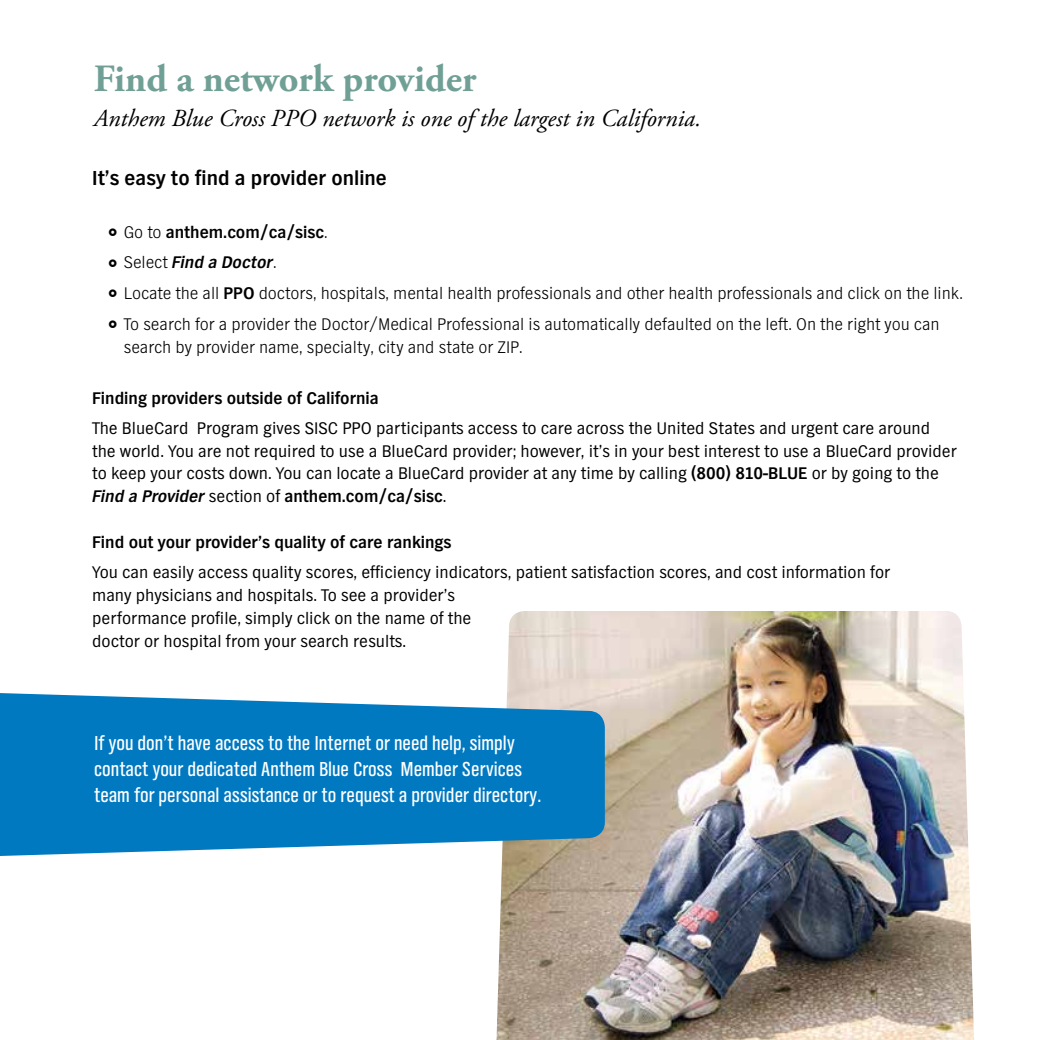
<style>
.page{position:relative;width:1040px;height:1040px;background:#fff}
.page>*{position:absolute;margin:0;border:0;box-sizing:border-box;transform-origin:0 0}
.t1{font:700 38.5px "Adobe Garamond Pro";color:#70a095}
.t2{font:italic 24.5px "Adobe Garamond Pro";color:#000}
.t3{font:21px/26.2px "TV Nord Cond EF";color:#fff}
.t4{font:700 21px "TV Nord EF";color:#000}
.t5{font:17.5px/22.8px "TV Nord EF";color:#000}
.t6{font:300 17.5px/30.6px "TV Nord EF";color:#000}
.t7{font:700 17.5px "TV Nord EF";color:#000}
.s1{font-weight:700}
.s2{font-weight:700;font-style:italic}
</style>
<div class="page">
<img style="left:496px;top:611px;width:478px;height:429px">
<svg style="left:0;top:692px;width:605px;height:164px;background:#1c86c5"></svg>
<h1 class="t1" style="left:94px;top:56px;width:384px">Find a network provider</h1>
<h2 class="t2" style="left:94px;top:103px;width:609px">Anthem Blue Cross PPO network is one of the largest in California.</h2>
<p class="t4" style="left:92px;top:167px;width:296px">It’s easy to find a provider online</p>
<p class="t6" style="left:124px;top:216px;width:840px">Go to <span class="s1">anthem.com/ca/sisc</span>.<br>Select <span class="s2">Find a Doctor</span>.<br>Locate the all <span class="s1">PPO</span> doctors, hospitals, mental health professionals and other health professionals and click on the link.<br>To search for a provider the Doctor/Medical Professional is automatically defaulted on the left. On the right you can</p>
<p class="t6" style="left:124px;top:331px;width:400px">search by provider name, specialty, city and state or ZIP.</p>
<p class="t7" style="left:92px;top:389px;width:288px">Finding providers outside of California</p>
<p class="t5" style="left:92px;top:416px;width:866px">The BlueCard Program gives SISC PPO participants access to care across the United States and urgent care around the world. You are not required to use a BlueCard provider; however, it’s in your best interest to use a BlueCard provider to keep your costs down. You can locate a BlueCard provider at any time by calling <span class="s1">(800) 810-BLUE</span> or by going to the <span class="s2">Find a Provider</span> section of <span class="s1">anthem.com/ca/sisc</span>.</p>
<p class="t7" style="left:92px;top:532px;width:361px">Find out your provider’s quality of care rankings</p>
<p class="t5" style="left:92px;top:561px;width:799px">You can easily access quality scores, efficiency indicators, patient satisfaction scores, and cost information for many physicians and hospitals. To see a provider’s<br>performance profile, simply click on the name of the<br>doctor or hospital from your search results.</p>
<p class="t3" style="left:94px;top:729px;width:449px">If you don’t have access to the Internet or need help, simply contact your dedicated Anthem Blue Cross Member Services team for personal assistance or to request a provider directory.</p>
</div>
